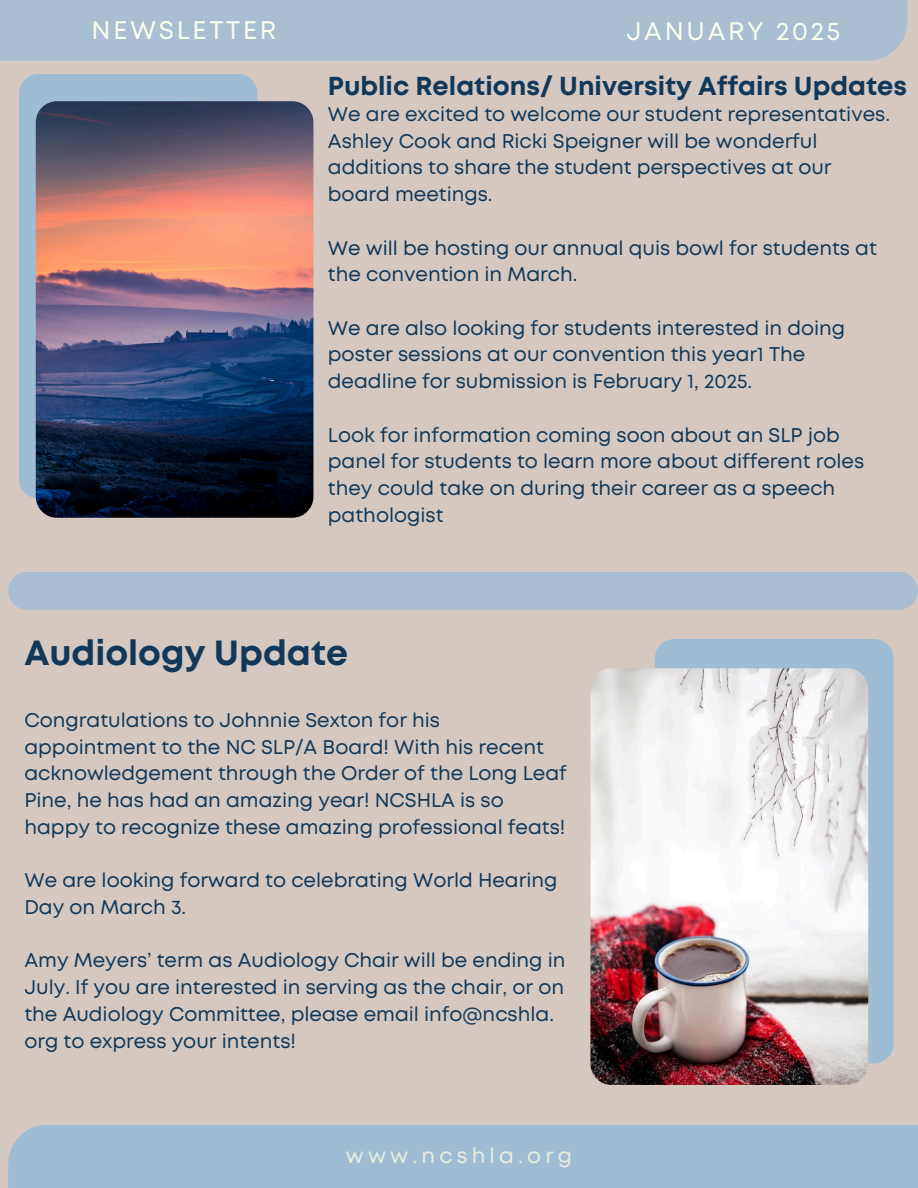
<style>
.page{position:relative;width:918px;height:1188px;background:#d5c8c1}
.page>*{position:absolute;margin:0;border:0;box-sizing:border-box;transform-origin:0 0}
.t1{font:700 34.95px "Mont";color:#113858}
.t2{font:700 25.95px "Mont";color:#113858}
.t3{font:25.35px "Mont";letter-spacing:.11em;color:#fbffed}
.t4{font:21.15px "Mont";letter-spacing:.2em;color:#e9eddb}
.t5{font:19.8px/26.7px "Mont";color:#113858}
</style>
<div class="page">
<div style="left:0;top:0;width:907px;height:61px;background:#a9bfd1"></div>
<div style="left:8px;top:1125px;width:910px;height:63px;background:#9ebdd5"></div>
<div style="left:655px;top:639px;width:239px;height:425px;background:#9ebdd5;border-radius:20px"></div>
<div style="left:8px;top:572px;width:910px;height:38px;background:#a9bfd1"></div>
<img style="left:590px;top:668px;width:278px;height:417px;border-radius:21px">
<div style="left:19px;top:74px;width:239px;height:425px;background:#9ebdd5;border-radius:20px"></div>
<img style="left:36px;top:101px;width:277px;height:417px;border-radius:21px">
<h3 class="t3" style="left:92px;top:21px;width:186px">NEWSLETTER</h3>
<p class="t3" style="left:626px;top:21px;width:215px">JANUARY 2025</p>
<h1 class="t2" style="left:328px;top:76px;width:581px">Public Relations/ University Affairs Updates</h1>
<p class="t5" style="left:328px;top:102px;width:564px">We are excited to welcome our student representatives.<br>Ashley Cook and Ricki Speigner will be wonderful additions to share the student perspectives at our board meetings.</p>
<p class="t5" style="left:328px;top:236px;width:551px">We will be hosting our annual quis bowl for students at the convention in March.</p>
<p class="t5" style="left:328px;top:316px;width:519px">We are also looking for students interested in doing poster sessions at our convention this year1 The deadline for submission is February 1, 2025.</p>
<p class="t5" style="left:328px;top:423px;width:538px">Look for information coming soon about an SLP job panel for students to learn more about different roles they could take on during their career as a speech pathologist</p>
<p class="t1" style="left:24px;top:639px;width:325px">Audiology Update</p>
<p class="t5" style="left:24px;top:708px;width:544px">Congratulations to Johnnie Sexton for his appointment to the NC SLP/A Board! With his recent acknowledgement through the Order of the Long Leaf Pine, he has had an amazing year! NCSHLA is so happy to recognize these amazing professional feats!</p>
<p class="t5" style="left:24px;top:869px;width:535px">We are looking forward to celebrating World Hearing<br>Day on March 3.</p>
<p class="t5" style="left:24px;top:949px;width:543px">Amy Meyers’ term as Audiology Chair will be ending in July. If you are interested in serving as the chair, or on the Audiology Committee, please email info@ncshla. org to express your intents!</p>
<p class="t4" style="left:346px;top:1148px;width:228px">www.ncshla.org</p>
</div>
